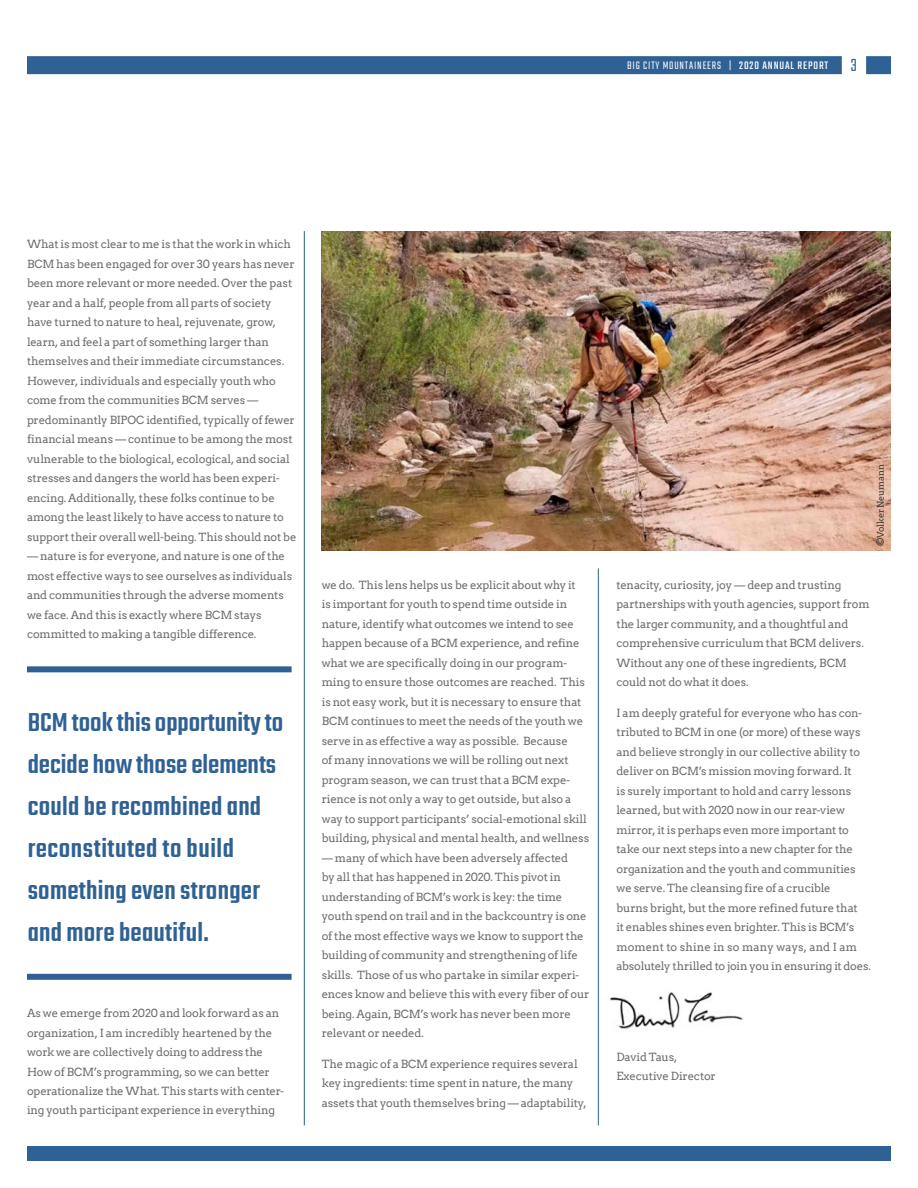
<style>
.page{position:relative;width:918px;height:1188px;background:#fff}
.page>*{position:absolute;margin:0;border:0;box-sizing:border-box;transform-origin:0 0}
.EXCERPT{font:500 28.5px/42px "Teko";letter-spacing:.01em;color:#306195}
.t1{font:300 12px "Teko";letter-spacing:.07em;color:#fff}
.BODY___ARVO_8_14{font:11.25px/19.5px "Arvo";letter-spacing:-.015em;color:#6c6d70}
.BODY___ARVO_8_14-2{font:9px "Arvo";letter-spacing:-.005em;color:#3c3935}
.s1{font-weight:400}
.s2{font-size:19.5px;color:#306195}
</style>
<div class="page">
<img style="left:322px;top:231px;width:569px;height:319px">
<img style="left:610px;top:992px;width:133px;height:37px">
<div style="left:27px;top:1146px;width:864px;height:15px;background:#306195"></div>
<div style="left:866px;top:56px;width:25px;height:18px;background:#306195"></div>
<div style="left:27px;top:56px;width:815px;height:18px;background:#306195"></div>
<hr style="left:304px;top:231px;width:1px;height:894px;background:#236194">
<hr style="left:598px;top:568px;width:1px;height:557px;background:#236194">
<div style="left:27px;top:666px;width:265px;height:6px;background:#306195"></div>
<div style="left:27px;top:974px;width:265px;height:6px;background:#306195"></div>
<p class="t1" style="left:627px;top:58px;width:231px">BIG CITY MOUNTAINEERS | <span class="s1">2020 ANNUAL REPORT</span> <span class="s2">3</span></p>
<p class="BODY___ARVO_8_14" style="left:27px;top:235px;width:271px">What is most clear to me is that the work in which BCM has been engaged for over 30 years has never been more relevant or more needed. Over the past year and a half, people from all parts of society have turned to nature to heal, rejuvenate, grow, learn, and feel a part of something larger than themselves and their immediate circumstances.<br>However, individuals and especially youth who come from the communities BCM serves — predominantly BIPOC identified, typically of fewer financial means — continue to be among the most vulnerable to the biological, ecological, and social stresses and dangers the world has been experi&shy;encing. Additionally, these folks continue to be among the least likely to have access to nature to support their overall well-being. This should not be</p>
<p class="BODY___ARVO_8_14" style="left:27px;top:546px;width:267px">— nature is for everyone, and nature is one of the most effective ways to see ourselves as individuals and communities through the adverse moments we face. And this is exactly where BCM stays committed to making a tangible difference.</p>
<p class="EXCERPT" style="left:28px;top:704px;width:257px">BCM took this opportunity to decide how those elements could be recombined and reconstituted to build something even stronger and more beautiful.</p>
<p class="BODY___ARVO_8_14" style="left:27px;top:1003px;width:259px">As we emerge from 2020 and look forward as an organization, I am incredibly heartened by the work we are collectively doing to address the How of BCM’s programming, so we can better operationalize the What. This starts with center&shy;ing youth participant experience in everything</p>
<p class="BODY___ARVO_8_14" style="left:322px;top:575px;width:269px">we do. This lens helps us be explicit about why it<br>is important for youth to spend time outside in nature, identify what outcomes we intend to see happen because of a BCM experience, and refine what we are specifically doing in our program&shy;ming to ensure those outcomes are reached. This is not easy work, but it is necessary to ensure that BCM continues to meet the needs of the youth we serve in as effective a way as possible. Because<br>of many innovations we will be rolling out next program season, we can trust that a BCM expe&shy;rience is not only a way to get outside, but also a way to support participants’ social-emotional skill building, physical and mental health, and wellness</p>
<p class="BODY___ARVO_8_14" style="left:322px;top:848px;width:269px">— many of which have been adversely affected<br>by all that has happened in 2020. This pivot in understanding of BCM’s work is key: the time youth spend on trail and in the backcountry is one of the most effective ways we know to support the building of community and strengthening of life skills. Those of us who partake in similar experi&shy;ences know and believe this with every fiber of our being. Again, BCM’s work has never been more relevant or needed.</p>
<p class="BODY___ARVO_8_14" style="left:322px;top:1054px;width:266px">The magic of a BCM experience requires several key ingredients: time spent in nature, the many assets that youth themselves bring — adaptability,</p>
<p class="BODY___ARVO_8_14-2" style="left:875px;top:546px;width:84px;rotate:-90deg">©Volker Neumann</p>
<p class="BODY___ARVO_8_14" style="left:617px;top:575px;width:255px">tenacity, curiosity, joy — deep and trusting partnerships with youth agencies, support from the larger community, and a thoughtful and comprehensive curriculum that BCM delivers.<br>Without any one of these ingredients, BCM could not do what it does.</p>
<p class="BODY___ARVO_8_14" style="left:617px;top:703px;width:256px">I am deeply grateful for everyone who has con&shy;tributed to BCM in one (or more) of these ways and believe strongly in our collective ability to deliver on BCM’s mission moving forward. It<br>is surely important to hold and carry lessons learned, but with 2020 now in our rear-view mirror, it is perhaps even more important to take our next steps into a new chapter for the organization and the youth and communities we serve. The cleansing fire of a crucible<br>burns bright, but the more refined future that<br>it enables shines even brighter. This is BCM’s moment to shine in so many ways, and I am absolutely thrilled to join you in ensuring it does.</p>
<p class="BODY___ARVO_8_14" style="left:617px;top:1047px;width:101px">David Taus,<br>Executive Director</p>
</div>
